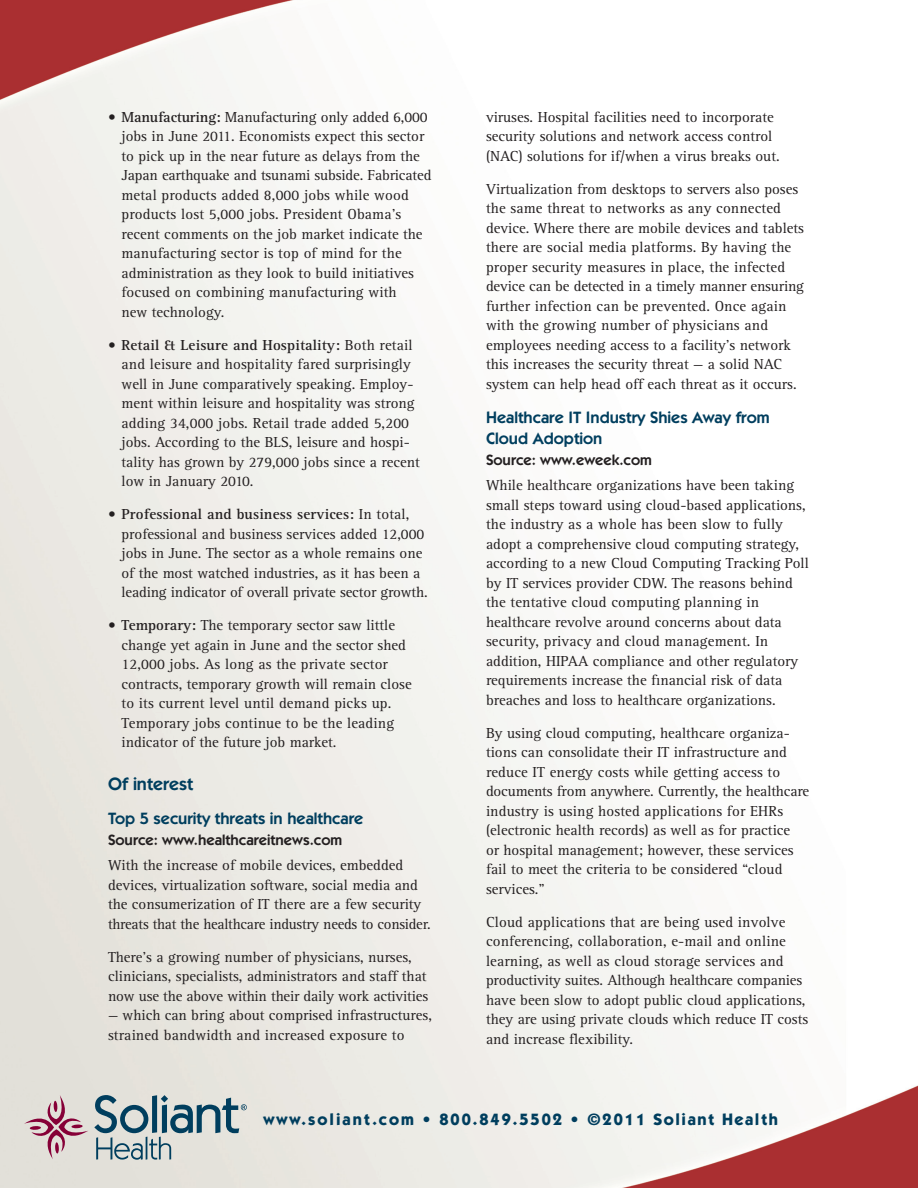
<style>
.page{position:relative;width:918px;height:1188px;background:#fff}
.page>*{position:absolute;margin:0;border:0;box-sizing:border-box;transform-origin:0 0}
.t1{font:600 18px "Itc Kabel";color:#003e5e}
.t2{font:600 16.5px/21px "Itc Kabel";color:#003e5e}
.t3{font:700 16.5px "Itc Kabel";letter-spacing:.12em;color:#003e5e}
.t4{font:15px/19.5px "Rotis Serif";color:#231f20}
.t5{font:600 15px "Itc Kabel";color:#231f20}
.s1{font-weight:700}
</style>
<div class="page">
<img style="left:0;top:0;width:918px;height:1188px">
<svg style="left:24px;top:1095px;width:64px;height:64px;background:#d2b9bd"></svg>
<svg style="left:71px;top:1124px;width:12px;height:4px"></svg>
<svg style="left:94px;top:1095px;width:153px;height:65px;background:#aab8bb"></svg>
<p class="t4" style="left:122px;top:107px;width:311px;text-indent:-14px">• <span class="s1">Manufacturing:</span> Manufacturing only added 6,000 jobs in June 2011. Economists expect this sector to pick up in the near future as delays from the Japan earthquake and tsunami subside. Fabricated metal products added 8,000 jobs while wood products lost 5,000 jobs. President Obama’s recent comments on the job market indicate the manufacturing sector is top of mind for the administration as they look to build initiatives focused on combining manufacturing with<br>new technology.</p>
<p class="t4" style="left:122px;top:335px;width:300px;text-indent:-14px">• <span class="s1">Retail &amp; Leisure and Hospitality:</span> Both retail and leisure and hospitality fared surprisingly well in June comparatively speaking. Employ&shy;ment within leisure and hospitality was strong adding 34,000 jobs. Retail trade added 5,200 jobs. According to the BLS, leisure and hospi&shy;tality has grown by 279,000 jobs since a recent low in January 2010.</p>
<p class="t4" style="left:122px;top:505px;width:308px;text-indent:-14px">• <span class="s1">Professional and business services:</span> In total, professional and business services added 12,000 jobs in June. The sector as a whole remains one of the most watched industries, as it has been a leading indicator of overall private sector growth.</p>
<p class="t4" style="left:122px;top:616px;width:292px;text-indent:-14px">• <span class="s1">Temporary:</span> The temporary sector saw little change yet again in June and the sector shed 12,000 jobs. As long as the private sector contracts, temporary growth will remain close to its current level until demand picks up.<br>Temporary jobs continue to be the leading indicator of the future job market.</p>
<p class="t1" style="left:108px;top:773px;width:86px">Of interest</p>
<p class="t2" style="left:108px;top:808px;width:257px">Top 5 security threats in healthcare</p>
<p class="t5" style="left:108px;top:831px;width:236px">Source: www.healthcareitnews.com</p>
<p class="t4" style="left:108px;top:856px;width:324px">With the increase of mobile devices, embedded devices, virtualization software, social media and the consumerization of IT there are a few security threats that the healthcare industry needs to consider.</p>
<p class="t4" style="left:108px;top:947px;width:322px">There’s a growing number of physicians, nurses, clinicians, specialists, administrators and staff that now use the above within their daily work activities</p>
<p class="t4" style="left:108px;top:1006px;width:325px">— which can bring about comprised infrastructures, strained bandwidth and increased exposure to</p>
<p class="t4" style="left:486px;top:107px;width:295px">viruses. Hospital facilities need to incorporate security solutions and network access control (NAC) solutions for if/when a virus breaks out.</p>
<p class="t4" style="left:486px;top:179px;width:320px">Virtualization from desktops to servers also poses the same threat to networks as any connected device. Where there are mobile devices and tablets there are social media platforms. By having the proper security measures in place, the infected device can be detected in a timely manner ensuring further infection can be prevented. Once again with the growing number of physicians and employees needing access to a facility’s network this increases the security threat — a solid NAC system can help head off each threat as it occurs.</p>
<p class="t2" style="left:486px;top:407px;width:285px">Healthcare IT Industry Shies Away from<br>Cloud Adoption</p>
<p class="t5" style="left:486px;top:451px;width:167px">Source: www.eweek.com</p>
<p class="t4" style="left:486px;top:476px;width:324px">While healthcare organizations have been taking small steps toward using cloud-based applications, the industry as a whole has been slow to fully adopt a comprehensive cloud computing strategy, according to a new Cloud Computing Tracking Poll by IT services provider CDW. The reasons behind the tentative cloud computing planning in healthcare revolve around concerns about data security, privacy and cloud management. In addition, HIPAA compliance and other regulatory requirements increase the financial risk of data breaches and loss to healthcare organizations.</p>
<p class="t4" style="left:486px;top:723px;width:325px">By using cloud computing, healthcare organiza&shy;tions can consolidate their IT infrastructure and reduce IT energy costs while getting access to documents from anywhere. Currently, the healthcare industry is using hosted applications for EHRs (electronic health records) as well as for practice<br>or hospital management; however, these services fail to meet the criteria to be considered “cloud services.”</p>
<p class="t4" style="left:486px;top:912px;width:324px">Cloud applications that are being used involve conferencing, collaboration, e-mail and online learning, as well as cloud storage services and productivity suites. Although healthcare companies have been slow to adopt public cloud applications, they are using private clouds which reduce IT costs and increase flexibility.</p>
<p class="t3" style="left:263px;top:1109px;width:516px">www.soliant.com • 800.849.5502 • ©2011 Soliant Health</p>
</div>
